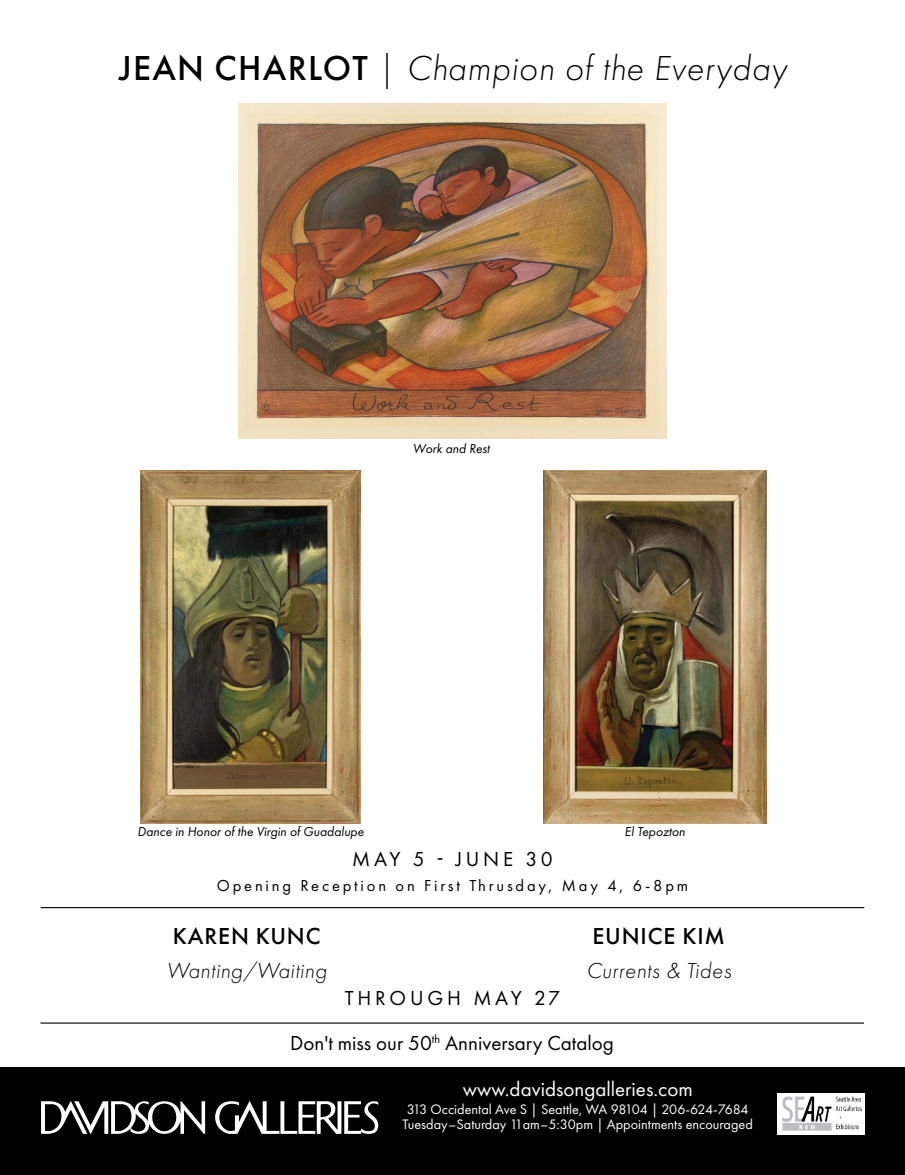
<style>
.page{position:relative;width:905px;height:1175px;background:#fff}
.page>*{position:absolute;margin:0;border:0;box-sizing:border-box;transform-origin:0 0}
.t1{font:italic 300 36px "Futura PT";letter-spacing:.025em;color:#000}
.t2{font:500 24px "Futura PT";letter-spacing:.035em;color:#000}
.t3{font:italic 300 22.5px "Futura PT";letter-spacing:.025em;color:#000}
.t4{font:21px/45.6px "Futura PT";color:#000}
.t5{font:21px "Futura PT";letter-spacing:.18em;color:#000}
.t6{font:16.5px "Futura PT";letter-spacing:.17em;color:#000}
.t7{font:14.25px/15.8px "Futura PT";color:#fff}
.t8{font:italic 13.5px "Futura PT";color:#000}
.s1{font-weight:500;font-style:normal}
.s2{font-style:normal}
.s3{color:#fff}
</style>
<div class="page">
<div style="left:0;top:1067px;width:904px;height:107px;background:#000"></div>
<img style="left:777px;top:1093px;width:87px;height:41px">
<svg style="left:41px;top:1101px;width:164px;height:32px"></svg>
<svg style="left:215px;top:1101px;width:163px;height:32px"></svg>
<hr style="left:41px;top:907px;width:822px;height:1px;background:#000">
<img style="left:141px;top:470px;width:219px;height:353px">
<img style="left:543px;top:470px;width:223px;height:354px">
<img style="left:239px;top:104px;width:427px;height:335px">
<hr style="left:41px;top:1022px;width:822px;height:1px;background:#000">
<h1 class="t1" style="left:119px;top:48px;width:669px"><span class="s1">JEAN CHARLOT</span> <span class="s2">|</span> Champion of the Everyday</h1>
<p class="t8" style="left:413px;top:441px;width:78px">Work and Rest</p>
<p class="t8" style="left:137px;top:824px;width:228px">Dance in Honor of the Virgin of Guadalupe</p>
<p class="t8" style="left:624px;top:824px;width:62px">El Tepozton</p>
<h3 class="t5" style="left:352px;top:846px;width:202px">MAY 5 - JUNE 30</h3>
<p class="t6" style="left:217px;top:876px;width:473px">Opening Reception on First Thrusday, May 4, 6-8pm</p>
<h2 class="t2" style="left:173px;top:921px;width:149px">KAREN KUNC</h2>
<h3 class="t3" style="left:167px;top:957px;width:162px">Wanting/Waiting</h3>
<h3 class="t5" style="left:345px;top:985px;width:217px">THROUGH MAY 27</h3>
<h2 class="t2" style="left:592px;top:921px;width:134px">EUNICE KIM</h2>
<h3 class="t3" style="left:586px;top:957px;width:146px">Currents &amp; Tides</h3>
<h3 class="t4" style="left:463px;top:1020px;width:231px;text-indent:-172px">Don't miss our 50<sup>th</sup> Anniversary Catalog <span class="s3">www.davidsongalleries.com</span></h3>
<p class="t7" style="left:402px;top:1101px;width:352px">313 Occidental Ave S | Seattle, WA 98104 | 206-624-7684<br>Tuesday–Saturday 11am–5:30pm | Appointments encouraged</p>
</div>
